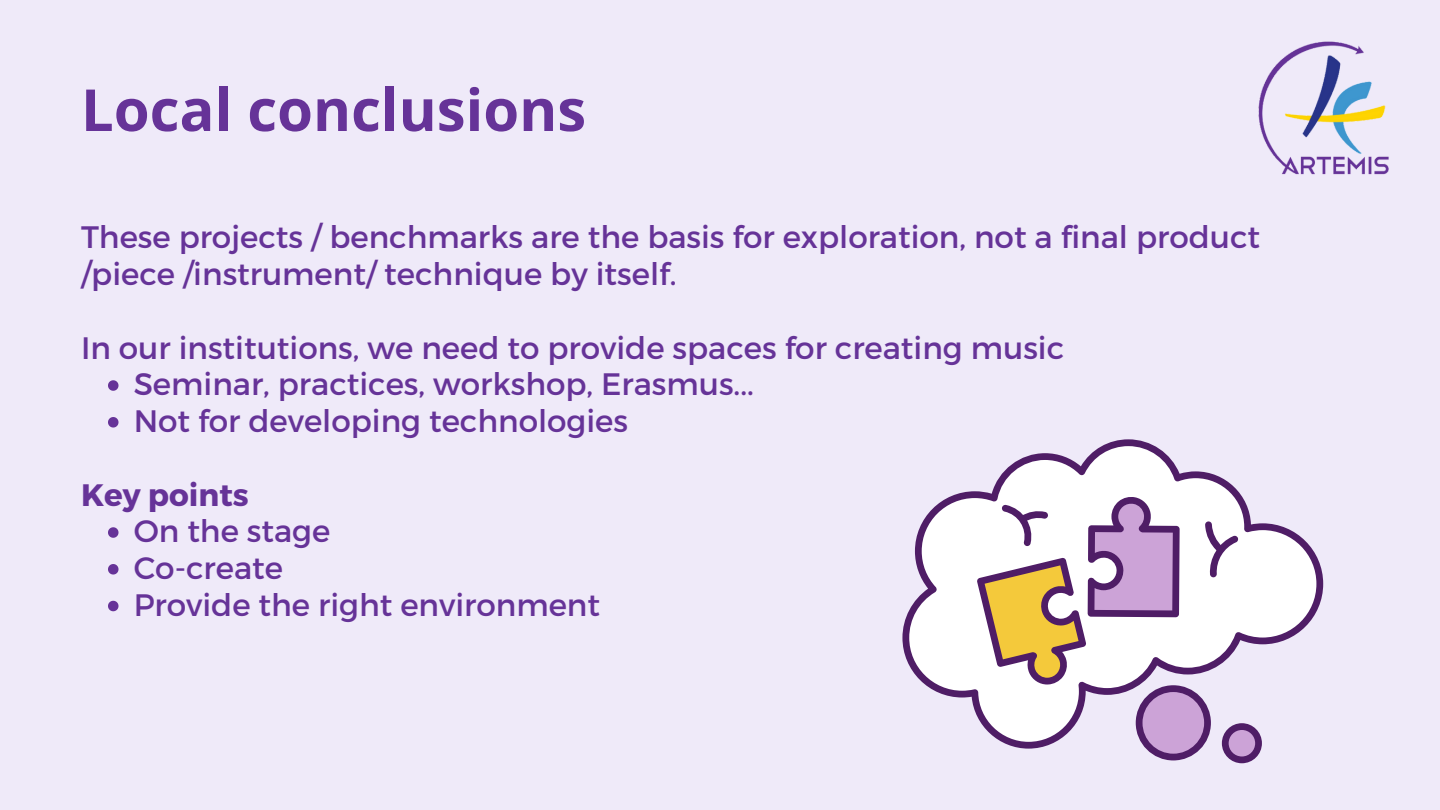
<style>
.page{position:relative;width:1440px;height:810px;background:#efeaf9}
.page>*{position:absolute;margin:0;border:0;box-sizing:border-box;transform-origin:0 0}
.t1{font:700 58px "Open Sans";color:#663398}
.t2{font:31px/36.8px "Montserrat";color:#663398}
.t3{font:700 31px "Montserrat";color:#663398}
</style>
<div class="page">
<img style="left:1258px;top:41px;width:131px;height:134px">
<svg style="left:108px;top:380px;width:10px;height:11px"></svg>
<svg style="left:108px;top:417px;width:10px;height:11px"></svg>
<svg style="left:108px;top:527px;width:10px;height:11px"></svg>
<svg style="left:108px;top:564px;width:10px;height:11px"></svg>
<svg style="left:108px;top:601px;width:10px;height:10px"></svg>
<svg style="left:902px;top:439px;width:421px;height:277px"></svg>
<svg style="left:977px;top:496px;width:285px;height:267px"></svg>
<p class="t1" style="left:81px;top:69px;width:507px">Local conclusions</p>
<p class="t2" style="left:81px;top:217px;width:1181px">These projects / benchmarks are the basis for exploration, not a final product /piece /instrument/ technique by itself.</p>
<p class="t2" style="left:81px;top:328px;width:985px">In our institutions, we need to provide spaces for creating music</p>
<p class="t2" style="left:134px;top:364px;width:622px">Seminar, practices, workshop, Erasmus...</p>
<p class="t2" style="left:134px;top:401px;width:496px">Not for developing technologies</p>
<p class="t3" style="left:81px;top:474px;width:169px">Key points</p>
<p class="t2" style="left:134px;top:511px;width:198px">On the stage</p>
<p class="t2" style="left:134px;top:548px;width:151px">Co-create</p>
<p class="t2" style="left:134px;top:585px;width:468px">Provide the right environment</p>
</div>
